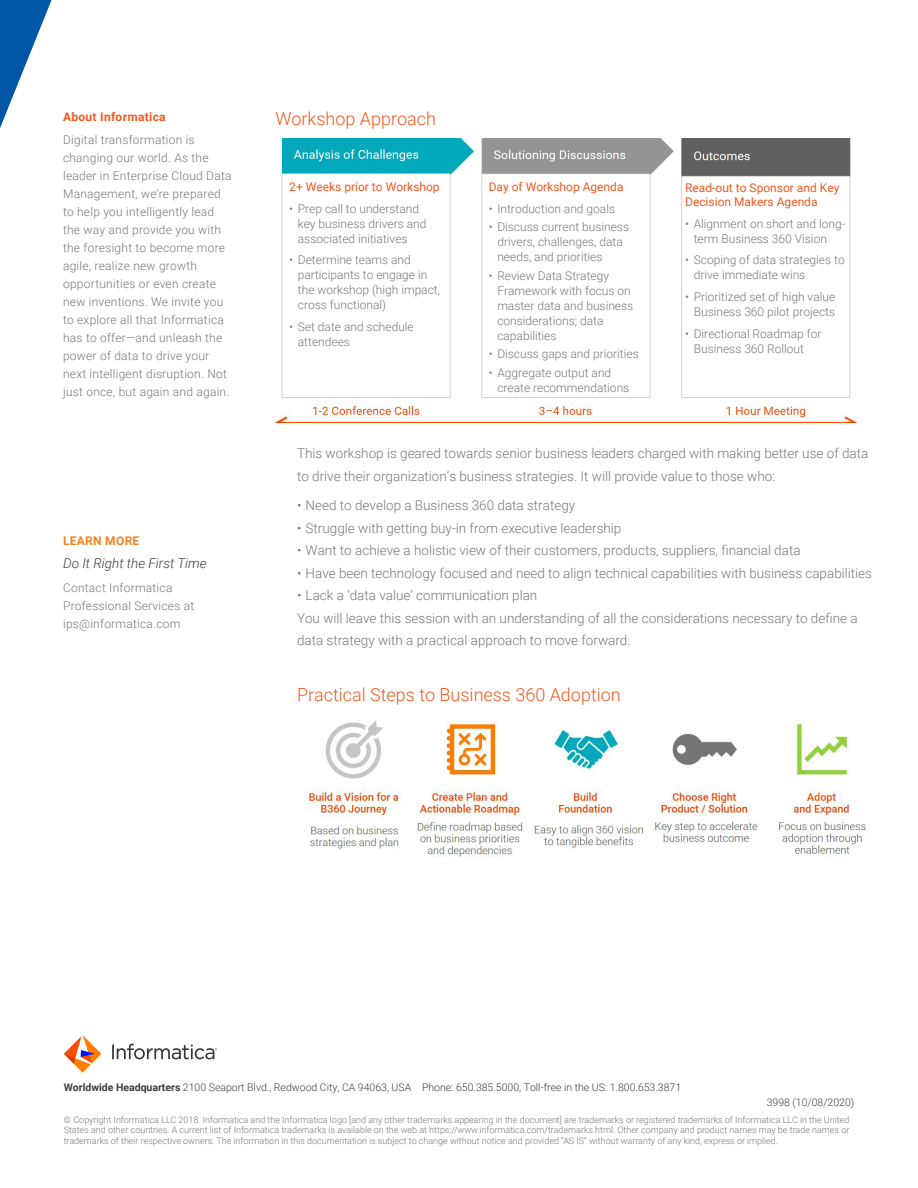
<style>
.page{position:relative;width:918px;height:1188px;background:#fff}
.page>*{position:absolute;margin:0;border:0;box-sizing:border-box;transform-origin:0 0}
._2__Summary_Intro_Hi{font:300 18px "Roboto";color:#f15921}
._5__Body_Copy{font:300 13.5px/22.5px "Roboto";color:#76787b}
._6__Main_Body_Bullet{font:300 13.5px "Roboto";color:#76787b}
.t1{font:italic 300 13.5px "Roboto";color:#3e3e3f}
._7c__Sidebar_Bullets{font:300 12px/15px "Roboto";color:#76787b}
.header_2{font:300 12px/18px "Roboto";letter-spacing:.02em;color:#76787b}
._5__Body_Copy-2{font:12px/13.5px "Roboto";color:#f15921}
._7a__Sidebar_Head{font:700 12px "Roboto";letter-spacing:.025em;color:#f15921}
._7a__Sidebar_Head-2{font:700 12px "Roboto";letter-spacing:.025em;color:#f58220}
._0__Address{font:300 10.5px "Roboto";color:#3e3e3f}
._0__Document_Number{font:300 10.5px "Roboto";color:#3e3e3f}
.t2{font:300 9px/10.8px "Roboto";color:#76787b;text-align:justify}
.s1{font-weight:700}
</style>
<div class="page">
<svg style="left:0;top:0;width:52px;height:128px"></svg>
<svg style="left:64px;top:1035px;width:37px;height:38px"></svg>
<svg style="left:112px;top:1044px;width:105px;height:15px"></svg>
<img style="left:309px;top:720px;width:558px;height:137px">
<img style="left:276px;top:138px;width:580px;height:284px">
<p class="_7a__Sidebar_Head" style="left:63px;top:108px;width:104px">About Informatica</p>
<p class="header_2" style="left:63px;top:130px;width:170px">Digital transformation is changing our world. As the leader in Enterprise Cloud Data<br>Management, we’re prepared to help you intelligently lead the way and provide you with the foresight to become more agile, realize new growth opportunities or even create new inventions. We invite you to explore all that Informatica has to offer—and unleash the power of data to drive your next intelligent disruption. Not just once, but again and again.</p>
<p class="_7a__Sidebar_Head-2" style="left:63px;top:533px;width:78px">LEARN MORE</p>
<p class="t1" style="left:63px;top:554px;width:145px">Do It Right the First Time</p>
<p class="header_2" style="left:63px;top:578px;width:133px">Contact Informatica<br>Professional Services at ips@informatica.com</p>
<p class="_2__Summary_Intro_Hi" style="left:275px;top:106px;width:162px">Workshop Approach</p>
<p class="_5__Body_Copy-2" style="left:289px;top:179px;width:152px">2+ Weeks prior to Workshop</p>
<p class="_7c__Sidebar_Bullets" style="left:298px;top:200px;width:130px;text-indent:-9px">• Prep call to understand key business drivers and associated initiatives</p>
<p class="_7c__Sidebar_Bullets" style="left:298px;top:252px;width:144px;text-indent:-9px">• Determine teams and participants to engage in the workshop (high impact, cross functional)</p>
<p class="_7c__Sidebar_Bullets" style="left:298px;top:319px;width:117px;text-indent:-9px">• Set date and schedule attendees</p>
<p class="_5__Body_Copy-2" style="left:489px;top:179px;width:136px">Day of Workshop Agenda</p>
<p class="_7c__Sidebar_Bullets" style="left:489px;top:200px;width:128px">• Introduction and goals</p>
<p class="_7c__Sidebar_Bullets" style="left:497px;top:219px;width:133px;text-indent:-9px">• Discuss current business drivers, challenges, data needs, and priorities</p>
<p class="_7c__Sidebar_Bullets" style="left:497px;top:267px;width:137px;text-indent:-9px">• Review Data Strategy<br>Framework with focus on master data and business considerations; data capabilities</p>
<p class="_7c__Sidebar_Bullets" style="left:489px;top:346px;width:152px">• Discuss gaps and priorities</p>
<p class="_7c__Sidebar_Bullets" style="left:497px;top:364px;width:134px;text-indent:-9px">• Aggregate output and create recommendations</p>
<p class="_5__Body_Copy-2" style="left:685px;top:181px;width:156px">Read-out to Sponsor and Key<br>Decision Makers Agenda</p>
<p class="_7c__Sidebar_Bullets" style="left:694px;top:215px;width:153px;text-indent:-9px">• Alignment on short and long&shy;term Business 360 Vision</p>
<p class="_7c__Sidebar_Bullets" style="left:694px;top:252px;width:152px;text-indent:-9px">• Scoping of data strategies to drive immediate wins</p>
<p class="_7c__Sidebar_Bullets" style="left:685px;top:289px;width:152px;text-align:right">• Prioritized set of high value<br>Business 360 pilot projects</p>
<p class="_7c__Sidebar_Bullets" style="left:694px;top:326px;width:129px;text-indent:-9px">• Directional Roadmap for<br>Business 360 Rollout</p>
<p class="_5__Body_Copy" style="left:297px;top:442px;width:573px">This workshop is geared towards senior business leaders charged with making better use of data to drive their organization’s business strategies. It will provide value to those who:</p>
<p class="_6__Main_Body_Bullet" style="left:297px;top:496px;width:280px">• Need to develop a Business 360 data strategy</p>
<p class="_6__Main_Body_Bullet" style="left:297px;top:518px;width:326px">• Struggle with getting buy-in from executive leadership</p>
<p class="_6__Main_Body_Bullet" style="left:297px;top:541px;width:505px">• Want to achieve a holistic view of their customers, products, suppliers, financial data</p>
<p class="_6__Main_Body_Bullet" style="left:297px;top:563px;width:577px">• Have been technology focused and need to align technical capabilities with business capabilities</p>
<p class="_6__Main_Body_Bullet" style="left:297px;top:586px;width:242px">• Lack a ‘data value’ communication plan</p>
<p class="_5__Body_Copy" style="left:297px;top:606px;width:562px">You will leave this session with an understanding of all the considerations necessary to define a data strategy with a practical approach to move forward.</p>
<p class="_2__Summary_Intro_Hi" style="left:297px;top:682px;width:325px">Practical Steps to Business 360 Adoption</p>
<p class="_0__Address" style="left:64px;top:1080px;width:619px"><span class="s1">Worldwide Headquarters</span> 2100 Seaport Blvd., Redwood City, CA 94063, USA Phone: 650.385.5000, Toll-free in the US: 1.800.653.3871</p>
<p class="t2" style="left:64px;top:1114px;width:787px">© Copyright Informatica LLC 2018. Informatica and the Informatica logo [and any other trademarks appearing in the document] are trademarks or registered trademarks of Informatica LLC in the United States and other countries. A current list of Informatica trademarks is available on the web at https://www.informatica.com/trademarks.html. Other company and product names may be trade names or trademarks of their respective owners. The information in this documentation is subject to change without notice and provided “AS IS” without warranty of any kind, express or implied.</p>
<p class="_0__Document_Number" style="left:767px;top:1095px;width:89px">3998 (10/08/2020)</p>
</div>
